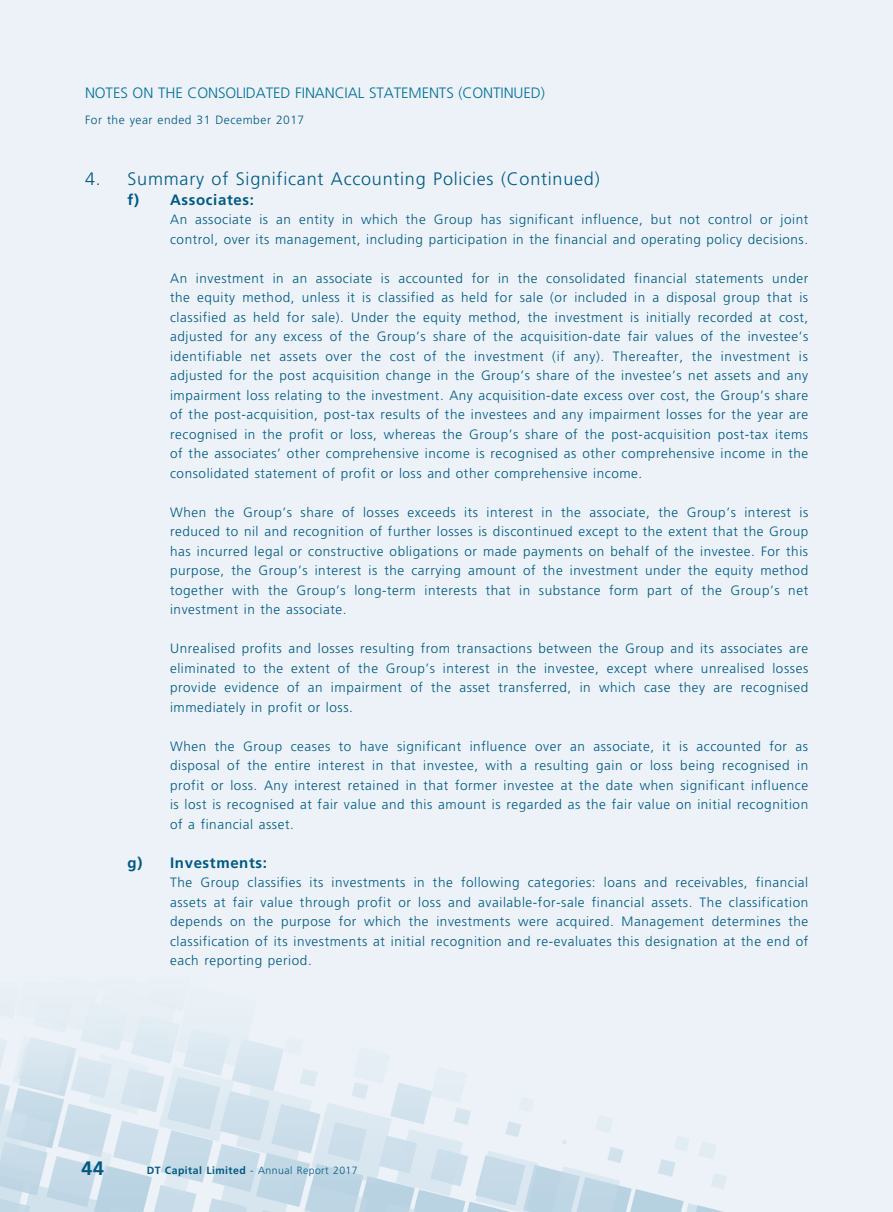
<style>
.page{position:relative;width:893px;height:1212px;background:#fff}
.page>*{position:absolute;margin:0;border:0;box-sizing:border-box;transform-origin:0 0}
.t1{font:700 19.5px "Frutiger LT Std";color:#005983}
.t2{font:300 18px "Frutiger LT Std";letter-spacing:.04em;color:#005983}
.t3{font:300 15px "Frutiger LT Std";letter-spacing:-.01em;color:#016f98}
.t4{font:700 15px "Frutiger LT Std";letter-spacing:.04em;color:#005983}
.t5{font:300 13.5px/19.5px "Frutiger LT Std";letter-spacing:.04em;color:#005983;text-align:justify}
.t6{font:300 12px "Frutiger LT Std";letter-spacing:.04em;color:#005983}
.t7{font:300 10.5px "Frutiger";letter-spacing:.04em;color:#005983}
.s1{font-weight:700}
</style>
<div class="page">
<p class="t3" style="left:85px;top:84px;width:461px">NOTES ON THE CONSOLIDATED FINANCIAL STATEMENTS (CONTINUED)</p>
<p class="t6" style="left:85px;top:113px;width:221px">For the year ended 31 December 2017</p>
<h2 class="t2" style="left:85px;top:169px;width:516px">4. Summary of Significant Accounting Policies (Continued)</h2>
<p class="t4" style="left:128px;top:190px;width:128px">f) Associates:</p>
<p class="t5" style="left:170px;top:210px;width:640px">An associate is an entity in which the Group has significant influence, but not control or joint control, over its management, including participation in the financial and operating policy decisions.</p>
<p class="t5" style="left:170px;top:268px;width:640px">An investment in an associate is accounted for in the consolidated financial statements under the equity method, unless it is classified as held for sale (or included in a disposal group that is classified as held for sale). Under the equity method, the investment is initially recorded at cost, adjusted for any excess of the Group’s share of the acquisition-date fair values of the investee’s identifiable net assets over the cost of the investment (if any). Thereafter, the investment is adjusted for the post acquisition change in the Group’s share of the investee’s net assets and any impairment loss relating to the investment. Any acquisition-date excess over cost, the Group’s share of the post-acquisition, post-tax results of the investees and any impairment losses for the year are recognised in the profit or loss, whereas the Group’s share of the post-acquisition post-tax items of the associates’ other comprehensive income is recognised as other comprehensive income in the consolidated statement of profit or loss and other comprehensive income.</p>
<p class="t5" style="left:170px;top:502px;width:640px">When the Group’s share of losses exceeds its interest in the associate, the Group’s interest is reduced to nil and recognition of further losses is discontinued except to the extent that the Group has incurred legal or constructive obligations or made payments on behalf of the investee. For this purpose, the Group’s interest is the carrying amount of the investment under the equity method together with the Group’s long-term interests that in substance form part of the Group’s net investment in the associate.</p>
<p class="t5" style="left:170px;top:639px;width:640px">Unrealised profits and losses resulting from transactions between the Group and its associates are eliminated to the extent of the Group’s interest in the investee, except where unrealised losses provide evidence of an impairment of the asset transferred, in which case they are recognised immediately in profit or loss.</p>
<p class="t5" style="left:170px;top:736px;width:640px">When the Group ceases to have significant influence over an associate, it is accounted for as disposal of the entire interest in that investee, with a resulting gain or loss being recognised in profit or loss. Any interest retained in that former investee at the date when significant influence is lost is recognised at fair value and this amount is regarded as the fair value on initial recognition of a financial asset.</p>
<p class="t4" style="left:128px;top:853px;width:141px">g) Investments:</p>
<p class="t5" style="left:170px;top:873px;width:640px">The Group classifies its investments in the following categories: loans and receivables, financial assets at fair value through profit or loss and available-for-sale financial assets. The classification depends on the purpose for which the investments were acquired. Management determines the classification of its investments at initial recognition and re-evaluates this designation at the end of each reporting period.</p>
<h1 class="t1" style="left:82px;top:1157px;width:24px">44</h1>
<p class="t7" style="left:147px;top:1164px;width:213px"><span class="s1">DT Capital Limited</span> - Annual Report 2017</p>
</div>
